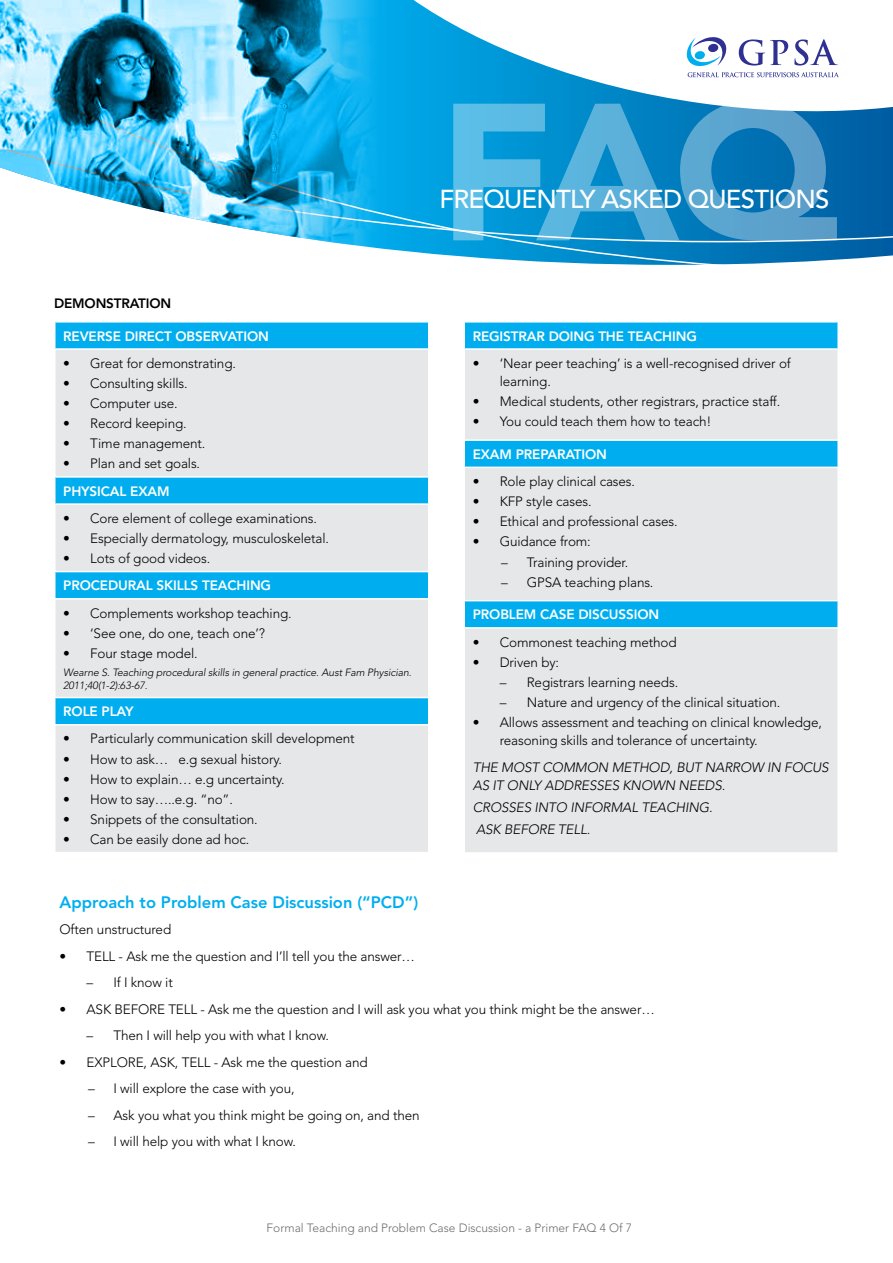
<style>
.page{position:relative;width:893px;height:1263px;background:#fff}
.page>*{position:absolute;margin:0;border:0;box-sizing:border-box;transform-origin:0 0}
.t1{font:900 192.9px "Avenir LT Std";color:#fff}
.t2{font:500 25.8px "Avenir LT Std";letter-spacing:-.03em;color:#fff}
.t3{font:800 16.5px "Avenir LT Std";color:#00aeef}
.t4{font:300 13.5px/18px "Avenir LT Std";letter-spacing:-.01em;color:#000}
.t5{font:800 13.5px "Avenir LT Std";letter-spacing:-.01em;color:#fff}
.t6{font:italic 300 13.5px/18px "Avenir LT Std";letter-spacing:-.01em;color:#000}
.t7{font:800 13.5px "Avenir LT Std";letter-spacing:-.01em;color:#000}
.t8{font:300 12px "Avenir LT Std";color:#6d6e71}
.t9{font:italic 300 10.5px/13.5px "Avenir LT Std";letter-spacing:-.01em;color:#000}
</style>
<div class="page">
<svg style="left:381px;top:136px;width:512px;height:129px;background:#0e89c7"></svg>
<svg style="left:381px;top:0;width:512px;height:136px"></svg>
<svg style="left:687px;top:37px;width:39px;height:29px"></svg>
<svg style="left:688px;top:72px;width:151px;height:5px"></svg>
<svg style="left:739px;top:39px;width:49px;height:27px"></svg>
<svg style="left:794px;top:39px;width:44px;height:27px"></svg>
<img style="left:0;top:0;width:381px;height:249px">
<div style="left:56px;top:323px;width:372px;height:25px;background:#00aeef"></div>
<svg style="left:56px;top:350px;width:372px;height:502px;background:#c2dee9"></svg>
<hr style="left:54px;top:476px;width:375px;height:2px;background:#fff">
<hr style="left:54px;top:503px;width:375px;height:2px;background:#fff">
<hr style="left:54px;top:571px;width:375px;height:1px;background:#fff">
<hr style="left:54px;top:598px;width:375px;height:1px;background:#fff">
<hr style="left:54px;top:697px;width:375px;height:1px;background:#fff">
<hr style="left:54px;top:724px;width:375px;height:1px;background:#fff">
<div style="left:465px;top:323px;width:372px;height:25px;background:#00aeef"></div>
<svg style="left:465px;top:350px;width:372px;height:502px;background:#cee1e8"></svg>
<hr style="left:463px;top:439px;width:376px;height:2px;background:#fff">
<hr style="left:463px;top:467px;width:376px;height:1px;background:#fff">
<hr style="left:463px;top:600px;width:376px;height:1px;background:#fff">
<hr style="left:463px;top:627px;width:376px;height:2px;background:#fff">
<p class="t7" style="left:54px;top:295px;width:119px">DEMONSTRATION</p>
<p class="t5" style="left:63px;top:328px;width:207px">REVERSE DIRECT OBSERVATION</p>
<p class="t4" style="left:63px;top:354px;width:174px">• Great for demonstrating.</p>
<p class="t4" style="left:63px;top:374px;width:126px">• Consulting skills.</p>
<p class="t4" style="left:63px;top:394px;width:116px">• Computer use.</p>
<p class="t4" style="left:63px;top:414px;width:125px">• Record keeping.</p>
<p class="t4" style="left:63px;top:435px;width:144px">• Time management.</p>
<p class="t4" style="left:63px;top:455px;width:138px">• Plan and set goals.</p>
<p class="t5" style="left:63px;top:483px;width:108px">PHYSICAL EXAM</p>
<p class="t4" style="left:63px;top:509px;width:255px">• Core element of college examinations.</p>
<p class="t4" style="left:63px;top:529px;width:267px">• Especially dermatology, musculoskeletal.</p>
<p class="t4" style="left:63px;top:549px;width:149px">• Lots of good videos.</p>
<p class="t5" style="left:63px;top:578px;width:209px">PROCEDURAL SKILLS TEACHING</p>
<p class="t4" style="left:63px;top:604px;width:230px">• Complements workshop teaching.</p>
<p class="t4" style="left:63px;top:624px;width:203px">• ‘See one, do one, teach one’?</p>
<p class="t4" style="left:63px;top:644px;width:136px">• Four stage model.</p>
<p class="t9" style="left:63px;top:665px;width:350px">Wearne S. Teaching procedural skills in general practice. Aust Fam Physician.<br>2011;40(1-2):63-67.</p>
<p class="t5" style="left:63px;top:703px;width:72px">ROLE PLAY</p>
<p class="t4" style="left:63px;top:730px;width:293px">• Particularly communication skill development</p>
<p class="t4" style="left:63px;top:750px;width:220px">• How to ask… e.g sexual history.</p>
<p class="t4" style="left:63px;top:770px;width:223px">• How to explain… e.g uncertainty.</p>
<p class="t4" style="left:63px;top:790px;width:171px">• How to say…..e.g. “no”.</p>
<p class="t4" style="left:63px;top:810px;width:196px">• Snippets of the consultation.</p>
<p class="t4" style="left:63px;top:830px;width:188px">• Can be easily done ad hoc.</p>
<h1 class="t1" style="left:438px;top:56px;width:401px">FAQ</h1>
<h2 class="t2" style="left:439px;top:184px;width:391px">FREQUENTLY ASKED QUESTIONS</h2>
<p class="t5" style="left:473px;top:328px;width:226px">REGISTRAR DOING THE TEACHING</p>
<p class="t4" style="left:500px;top:354px;width:293px;text-indent:-27px">• ‘Near peer teaching’ is a well-recognised driver of learning.</p>
<p class="t4" style="left:473px;top:392px;width:309px">• Medical students, other registrars, practice staff.</p>
<p class="t4" style="left:473px;top:412px;width:240px">• You could teach them how to teach!</p>
<p class="t5" style="left:473px;top:446px;width:136px">EXAM PREPARATION</p>
<p class="t4" style="left:473px;top:472px;width:164px">• Role play clinical cases.</p>
<p class="t4" style="left:473px;top:493px;width:120px">• KFP style cases.</p>
<p class="t4" style="left:473px;top:513px;width:206px">• Ethical and professional cases.</p>
<p class="t4" style="left:473px;top:533px;width:120px">• Guidance from:</p>
<p class="t4" style="left:501px;top:553px;width:128px">– Training provider.</p>
<p class="t4" style="left:501px;top:573px;width:154px">– GPSA teaching plans.</p>
<p class="t5" style="left:473px;top:607px;width:188px">PROBLEM CASE DISCUSSION</p>
<p class="t4" style="left:473px;top:633px;width:205px">• Commonest teaching method</p>
<p class="t4" style="left:473px;top:653px;width:88px">• Driven by:</p>
<p class="t4" style="left:500px;top:673px;width:180px">– Registrars learning needs.</p>
<p class="t4" style="left:500px;top:693px;width:282px">– Nature and urgency of the clinical situation.</p>
<p class="t4" style="left:500px;top:713px;width:324px;text-indent:-27px">• Allows assessment and teaching on clinical knowledge, reasoning skills and tolerance of uncertainty.</p>
<p class="t6" style="left:473px;top:758px;width:357px">THE MOST COMMON METHOD, BUT NARROW IN FOCUS<br>AS IT ONLY ADDRESSES KNOWN NEEDS.</p>
<p class="t6" style="left:473px;top:796px;width:241px;line-height:22.2px">CROSSES INTO INFORMAL TEACHING.<br>ASK BEFORE TELL.</p>
<p class="t3" style="left:60px;top:892px;width:360px">Approach to Problem Case Discussion (“PCD”)</p>
<p class="t4" style="left:60px;top:920px;width:113px">Often unstructured</p>
<p class="t4" style="left:60px;top:947px;width:357px">• TELL - Ask me the question and I’ll tell you the answer…</p>
<p class="t4" style="left:87px;top:973px;width:88px">– If I know it</p>
<p class="t4" style="left:60px;top:1000px;width:597px">• ASK BEFORE TELL - Ask me the question and I will ask you what you think might be the answer…</p>
<p class="t4" style="left:87px;top:1026px;width:244px">– Then I will help you with what I know.</p>
<p class="t4" style="left:60px;top:1053px;width:310px">• EXPLORE, ASK, TELL - Ask me the question and</p>
<p class="t4" style="left:88px;top:1079px;width:208px">– I will explore the case with you,</p>
<p class="t4" style="left:88px;top:1106px;width:333px">– Ask you what you think might be going on, and then</p>
<p class="t4" style="left:88px;top:1132px;width:209px">– I will help you with what I know.</p>
<p class="t8" style="left:267px;top:1220px;width:367px">Formal Teaching and Problem Case Discussion - a Primer FAQ 4 Of 7</p>
</div>
